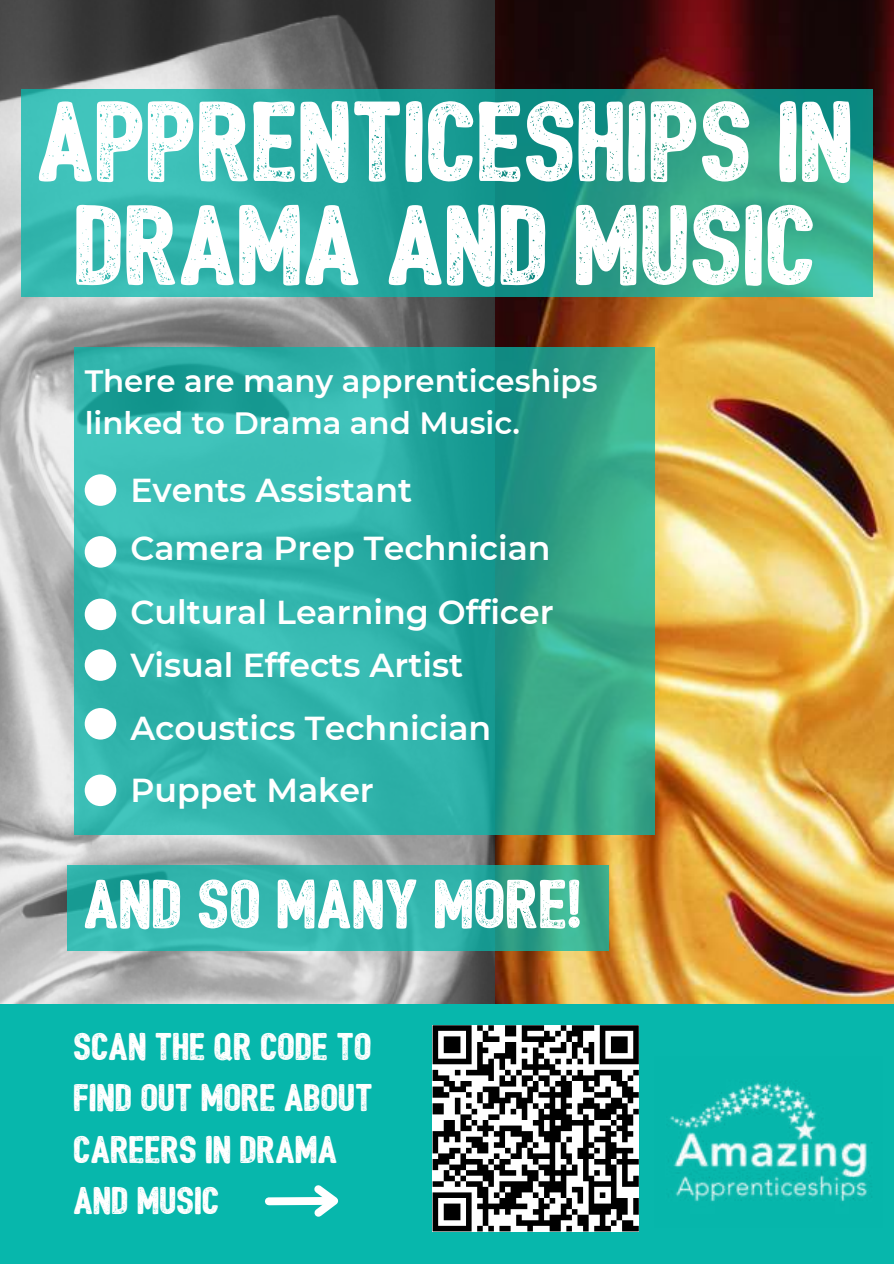
<style>
.page{position:relative;width:894px;height:1264px;background:#fff}
.page>*{position:absolute;margin:0;border:0;box-sizing:border-box;transform-origin:0 0}
.t1{font:108.45px/103.6px "Bushcraft textured";color:#fff;text-align:center}
.t2{font:66px "Bushcraft textured";color:#fff}
.t3{font:36.75px/51.3px "Bushcraft textured";color:#fff}
.t4{font:600 33.15px/52.7px "Montserrat";color:#fff}
.t5{font:600 30.75px/42px "Montserrat";color:#fff}
</style>
<div class="page">
<img style="left:0;top:0;width:495px;height:1004px">
<img style="left:495px;top:0;width:398px;height:1004px">
<div style="left:0;top:1004px;width:893px;height:259px;background:#07b7ac"></div>
<svg style="left:74px;top:347px;width:580px;height:487px;background:#30aea0"></svg>
<svg style="left:67px;top:865px;width:541px;height:85px;background:#30b0a3"></svg>
<div style="left:85px;top:474px;width:31px;height:32px;background:#fff;border-radius:50%"></div>
<div style="left:85px;top:536px;width:31px;height:31px;background:#fff;border-radius:50%"></div>
<div style="left:85px;top:598px;width:31px;height:32px;background:#fff;border-radius:50%"></div>
<div style="left:85px;top:649px;width:31px;height:31px;background:#fff;border-radius:50%"></div>
<div style="left:85px;top:708px;width:31px;height:31px;background:#fff;border-radius:50%"></div>
<div style="left:85px;top:774px;width:31px;height:32px;background:#fff;border-radius:50%"></div>
<div style="left:269px;top:1196px;width:63px;height:9px;background:#fff"></div>
<svg style="left:307px;top:1185px;width:32px;height:32px"></svg>
<svg style="left:21px;top:89px;width:852px;height:208px;background:#2aa799"></svg>
<img style="left:670px;top:1081px;width:199px;height:121px">
<svg style="left:432px;top:1025px;width:206px;height:206px;background:#7c7c7c"></svg>
<h1 class="t1" style="left:39px;top:94px;width:818px">APPRENTICESHIPS IN<br>DRAMA AND MUSIC</h1>
<p class="t5" style="left:85px;top:359px;width:514px">There are many apprenticeships linked to Drama and Music.</p>
<p class="t4" style="left:130px;top:462px;width:283px">Events Assistant</p>
<p class="t4" style="left:130px;top:520px;width:421px">Camera Prep Technician</p>
<p class="t4" style="left:130px;top:584px;width:425px">Cultural Learning Officer<br>Visual Effects Artist</p>
<p class="t4" style="left:130px;top:700px;width:362px">Acoustics Technician</p>
<p class="t4" style="left:130px;top:762px;width:245px">Puppet Maker</p>
<h2 class="t2" style="left:85px;top:876px;width:499px">AND SO MANY MORE!</h2>
<p class="t3" style="left:74px;top:1022px;width:300px">SCAN THE QR CODE TO<br>FIND OUT MORE ABOUT<br>CAREERS IN DRAMA<br>AND MUSIC</p>
</div>
